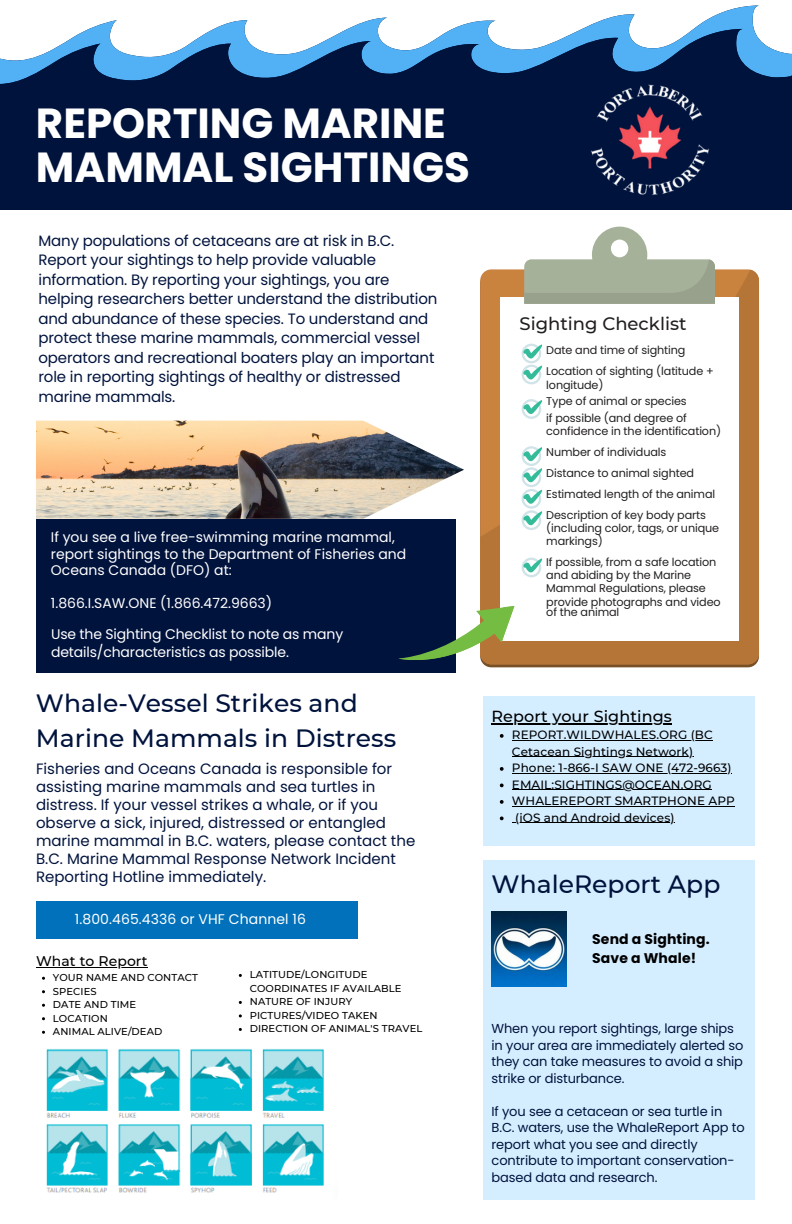
<style>
.page{position:relative;width:792px;height:1224px;background:#fff}
.page>*{position:absolute;margin:0;border:0;box-sizing:border-box;transform-origin:0 0}
.t1{font:700 42px/43.5px "Poppins";color:#fff}
.t2{font:500 25px/34.5px "Montserrat";color:#00133d}
.t3{font:500 18px "Montserrat";color:#231f20}
.t4{font:500 16px "Montserrat";letter-spacing:.005em;color:#000}
.t5{font:15px/19.5px "Poppins";letter-spacing:-.01em;color:#00133d}
.t6{font:14px/16.5px "Poppins";color:#fff}
.t7{font:700 14px "Poppins";letter-spacing:.005em;color:#000}
.t8{font:500 14px "Montserrat";letter-spacing:.005em;color:#000}
.t9{font:13px/16.5px "Poppins";letter-spacing:-.01em;color:#00133d}
.t10{font:500 12px/16.5px "Montserrat";letter-spacing:.005em;color:#000}
.t11{font:11.2px/21px "Poppins";letter-spacing:-.01em;color:#231f20}
.t12{font:500 10px/13.5px "Montserrat";letter-spacing:.005em;color:#000}
</style>
<div class="page">
<svg style="left:89px;top:5px;width:670px;height:24px"></svg>
<svg style="left:0;top:29px;width:792px;height:181px;background:#1d3862"></svg>
<div style="left:36px;top:519px;width:420px;height:153px;background:#00133d"></div>
<svg style="left:480px;top:270px;width:279px;height:394px;background:#bb793a"></svg>
<div style="left:500px;top:297px;width:239px;height:344px;background:#fff"></div>
<svg style="left:524px;top:227px;width:191px;height:77px"></svg>
<svg style="left:522px;top:399px;width:20px;height:20px"></svg>
<svg style="left:522px;top:344px;width:20px;height:40px"></svg>
<svg style="left:522px;top:446px;width:20px;height:84px"></svg>
<svg style="left:522px;top:558px;width:20px;height:19px"></svg>
<svg style="left:399px;top:606px;width:115px;height:62px"></svg>
<img style="left:590px;top:84px;width:121px;height:113px">
<div style="left:483px;top:861px;width:271px;height:339px;background:#d5eeff"></div>
<img style="left:492px;top:911px;width:75px;height:75px">
<div style="left:36px;top:901px;width:322px;height:37px;background:#0071ba"></div>
<div style="left:483px;top:696px;width:271px;height:150px;background:#d5eeff"></div>
<hr style="left:492px;top:724px;width:180px;height:1px;background:#000">
<svg style="left:500px;top:734px;width:4px;height:4px"></svg>
<hr style="left:512px;top:740px;width:201px;height:1px;background:#000">
<hr style="left:512px;top:757px;width:181px;height:1px;background:#000">
<svg style="left:500px;top:767px;width:4px;height:4px"></svg>
<hr style="left:512px;top:773px;width:220px;height:1px;background:#000">
<svg style="left:500px;top:784px;width:4px;height:3px"></svg>
<hr style="left:512px;top:790px;width:200px;height:1px;background:#000">
<svg style="left:500px;top:800px;width:4px;height:4px"></svg>
<hr style="left:512px;top:806px;width:223px;height:1px;background:#000">
<svg style="left:500px;top:817px;width:4px;height:3px"></svg>
<hr style="left:515px;top:823px;width:160px;height:1px;background:#000">
<img style="left:46px;top:1049px;width:278px;height:144px">
<img style="left:36px;top:421px;width:428px;height:98px">
<hr style="left:36px;top:967px;width:112px;height:1px;background:#000">
<p class="t1" style="left:36px;top:102px;width:436px">REPORTING MARINE<br>MAMMAL SIGHTINGS</p>
<p class="t5" style="left:38px;top:231px;width:400px">Many populations of cetaceans are at risk in B.C.<br>Report your sightings to help provide valuable information. By reporting your sightings, you are helping researchers better understand the distribution and abundance of these species. To understand and protect these marine mammals, commercial vessel operators and recreational boaters play an important role in reporting sightings of healthy or distressed marine mammals.</p>
<p class="t6" style="left:51px;top:529px;width:357px">If you see a live free-swimming marine mammal, report sightings to the Department of Fisheries and<br>Oceans Canada (DFO) at:</p>
<p class="t6" style="left:51px;top:595px;width:223px">1.866.I.SAW.ONE (1.866.472.9663)</p>
<p class="t6" style="left:51px;top:626px;width:294px">Use the Sighting Checklist to note as many</p>
<p class="t6" style="left:51px;top:644px;width:239px">details/characteristics as possible.</p>
<p class="t2" style="left:36px;top:686px;width:362px">Whale-Vessel Strikes and<br>Marine Mammals in Distress</p>
<p class="t5" style="left:36px;top:760px;width:381px;line-height:18px">Fisheries and Oceans Canada is responsible for assisting marine mammals and sea turtles in distress. If your vessel strikes a whale, or if you observe a sick, injured, distressed or entangled marine mammal in B.C. waters, please contact the B.C. Marine Mammal Response Network Incident Reporting Hotline immediately.</p>
<p class="t6" style="left:75px;top:911px;width:233px">1.800.465.4336 or VHF Channel 16</p>
<p class="t8" style="left:36px;top:953px;width:113px">What to Report</p>
<p class="t12" style="left:53px;top:971px;width:146px">YOUR NAME AND CONTACT</p>
<p class="t12" style="left:53px;top:984px;width:45px">SPECIES</p>
<p class="t12" style="left:53px;top:998px;width:85px">DATE AND TIME</p>
<p class="t12" style="left:53px;top:1011px;width:56px">LOCATION</p>
<p class="t12" style="left:53px;top:1025px;width:111px">ANIMAL ALIVE/DEAD</p>
<p class="t12" style="left:250px;top:968px;width:153px">LATITUDE/LONGITUDE<br>COORDINATES IF AVAILABLE</p>
<p class="t12" style="left:250px;top:995px;width:104px">NATURE OF INJURY</p>
<p class="t12" style="left:250px;top:1009px;width:129px">PICTURES/VIDEO TAKEN</p>
<p class="t12" style="left:250px;top:1022px;width:174px">DIRECTION OF ANIMAL'S TRAVEL</p>
<p class="t3" style="left:519px;top:313px;width:169px">Sighting Checklist</p>
<p class="t11" style="left:546px;top:340px;width:141px">Date and time of sighting</p>
<p class="t11" style="left:546px;top:361px;width:169px">Location of sighting (latitude +</p>
<p class="t11" style="left:546px;top:375px;width:59px">longitude)</p>
<p class="t11" style="left:546px;top:391px;width:142px">Type of animal or species</p>
<p class="t11" style="left:546px;top:408px;width:142px">if possible (and degree of</p>
<p class="t11" style="left:546px;top:420px;width:176px">confidence in the identification)<br>Number of individuals</p>
<p class="t11" style="left:546px;top:462px;width:170px">Distance to animal sighted<br>Estimated length of the animal<br>Description of key body parts</p>
<p class="t11" style="left:546px;top:518px;width:174px">(including color, tags, or unique</p>
<p class="t11" style="left:546px;top:531px;width:58px">markings)</p>
<p class="t11" style="left:546px;top:552px;width:172px">If possible, from a safe location</p>
<p class="t11" style="left:546px;top:565px;width:146px">and abiding by the Marine</p>
<p class="t11" style="left:546px;top:578px;width:161px">Mammal Regulations, please</p>
<p class="t11" style="left:546px;top:591px;width:176px">provide photographs and video</p>
<p class="t11" style="left:546px;top:602px;width:75px">of the animal</p>
<p class="t4" style="left:492px;top:707px;width:182px">Report your Sightings</p>
<p class="t10" style="left:512px;top:727px;width:202px">REPORT.WILDWHALES.ORG (BC<br>Cetacean Sightings Network)</p>
<p class="t10" style="left:512px;top:760px;width:221px">Phone: 1-866-I SAW ONE (472-9663)</p>
<p class="t10" style="left:512px;top:776px;width:201px">EMAIL:SIGHTINGS@OCEAN.ORG</p>
<p class="t10" style="left:512px;top:793px;width:224px">WHALEREPORT SMARTPHONE APP</p>
<p class="t10" style="left:515px;top:809px;width:161px">(iOS and Android devices)</p>
<p class="t2" style="left:492px;top:866px;width:230px">WhaleReport App</p>
<p class="t7" style="left:592px;top:929px;width:119px">Send a Sighting.</p>
<p class="t7" style="left:592px;top:948px;width:105px">Save a Whale!</p>
<p class="t9" style="left:492px;top:1020px;width:254px">When you report sightings, large ships in your area are immediately alerted so they can take measures to avoid a ship strike or disturbance.</p>
<p class="t9" style="left:492px;top:1103px;width:255px">If you see a cetacean or sea turtle in B.C. waters, use the WhaleReport App to report what you see and directly contribute to important conservation&shy;based data and research.</p>
</div>
